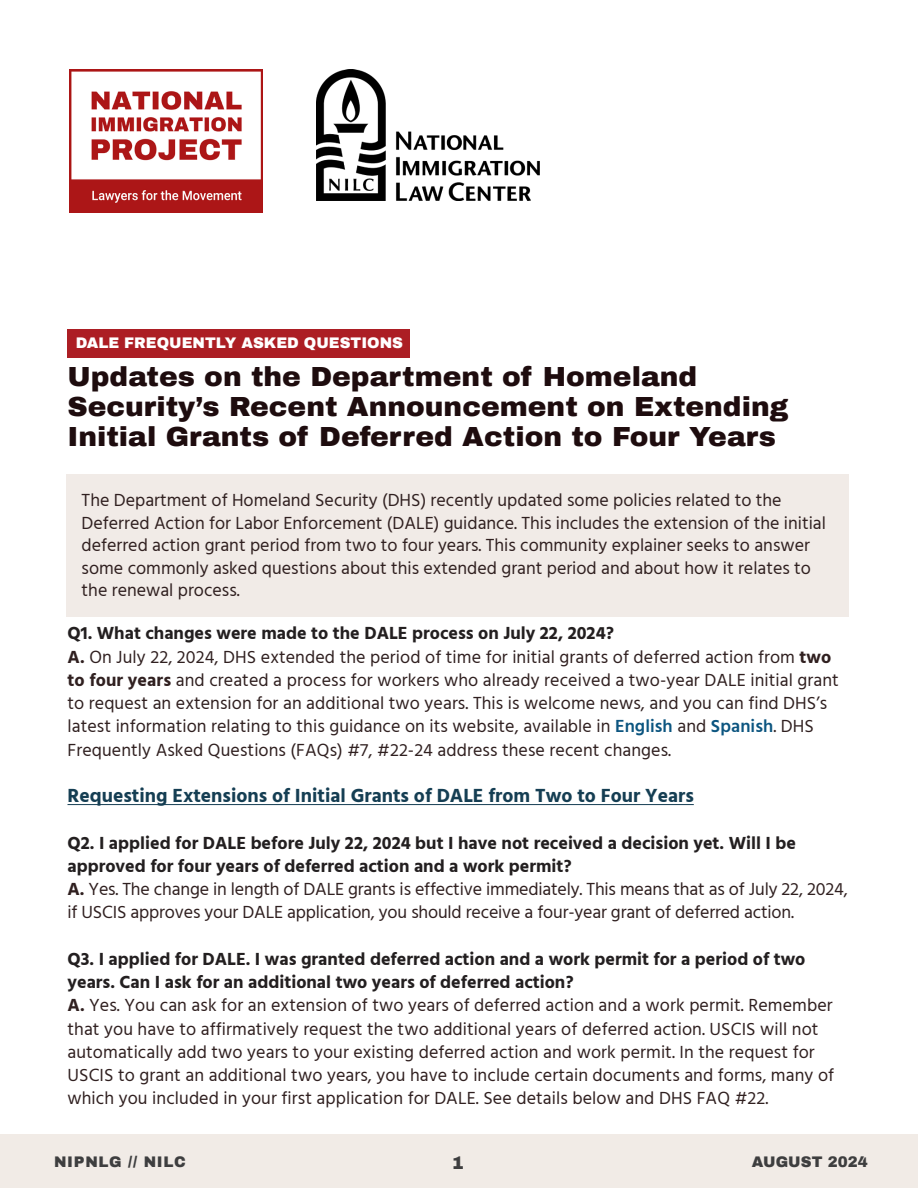
<style>
.page{position:relative;width:918px;height:1188px;background:#fff}
.page>*{position:absolute;margin:0;border:0;box-sizing:border-box;transform-origin:0 0}
.t1{font:900 27px/30px "Archivo";color:#1e0c0e;scale:1.04 1}
.Paragraph_Style_1{font:700 19.5px "Hind";color:#153e53}
.Paragraph{font:18px/23.2px "Hind";letter-spacing:.005em;color:#302020}
.Q{font:700 18px/23.2px "Hind";color:#231f20}
.t2{font:900 18px "Archivo";color:#3e3e3f}
.Q-2{font:900 15px "Archivo";color:#fff}
.t3{font:900 15px "Archivo";letter-spacing:.05em;color:#3e3e3f}
.t4{font:900 15px "Archivo";letter-spacing:.02em;color:#3e3e3f}
.s1{font-weight:700}
.s2{font-weight:600;color:#0c5580}
</style>
<div class="page">
<div style="left:0;top:1135px;width:918px;height:53px;background:#f1ebe6"></div>
<div style="left:68px;top:329px;width:342px;height:28px;background:#ac1e24"></div>
<img style="left:316px;top:70px;width:223px;height:130px">
<img style="left:69px;top:70px;width:193px;height:142px">
<div style="left:66px;top:474px;width:783px;height:142px;background:#f1ebe7"></div>
<hr style="left:68px;top:804px;width:626px;height:1px;background:#153e53">
<p class="Q-2" style="left:76px;top:334px;width:329px">DALE FREQUENTLY ASKED QUESTIONS</p>
<h1 class="t1" style="left:68px;top:362px;width:695px">Updates on the Department of Homeland<br>Security’s Recent Announcement on Extending<br>Initial Grants of Deferred Action to Four Years</h1>
<p class="Paragraph" style="left:82px;top:490px;width:746px;line-height:22.5px">The Department of Homeland Security (DHS) recently updated some policies related to the Deferred Action for Labor Enforcement (DALE) guidance. This includes the extension of the initial deferred action grant period from two to four years. This community explainer seeks to answer some commonly asked questions about this extended grant period and about how it relates to the renewal process.</p>
<p class="Q" style="left:68px;top:622px;width:548px">Q1. What changes were made to the DALE process on July 22, 2024?</p>
<p class="Paragraph" style="left:68px;top:646px;width:773px"><span class="s1">A.</span> On July 22, 2024, DHS extended the period of time for initial grants of deferred action from <span class="s1">two to four years</span> and created a process for workers who already received a two-year DALE initial grant to request an extension for an additional two years. This is welcome news, and you can find DHS’s latest information relating to this guidance on its website, available in <span class="s2">English</span> and <span class="s2">Spanish</span>. DHS Frequently Asked Questions (FAQs) #7, #22-24 address these recent changes.</p>
<p class="Paragraph_Style_1" style="left:68px;top:784px;width:628px">Requesting Extensions of Initial Grants of DALE from Two to Four Years</p>
<p class="Q" style="left:68px;top:831px;width:730px">Q2. I applied for DALE before July 22, 2024 but I have not received a decision yet. Will I be approved for four years of deferred action and a work permit?</p>
<p class="Paragraph" style="left:68px;top:878px;width:782px"><span class="s1">A.</span> Yes. The change in length of DALE grants is effective immediately. This means that as of July 22, 2024, if USCIS approves your DALE application, you should receive a four-year grant of deferred action.</p>
<p class="Q" style="left:68px;top:947px;width:739px">Q3. I applied for DALE. I was granted deferred action and a work permit for a period of two years. Can I ask for an additional two years of deferred action?</p>
<p class="Paragraph" style="left:68px;top:995px;width:768px"><span class="s1">A.</span> Yes. You can ask for an extension of two years of deferred action and a work permit. Remember that you have to affirmatively request the two additional years of deferred action. USCIS will not automatically add two years to your existing deferred action and work permit. In the request for USCIS to grant an additional two years, you have to include certain documents and forms, many of which you included in your first application for DALE. See details below and DHS FAQ #22.</p>
<p class="t3" style="left:54px;top:1153px;width:133px">NIPNLG // NILC</p>
<p class="t2" style="left:452px;top:1152px;width:14px">1</p>
<p class="t4" style="left:752px;top:1153px;width:118px">AUGUST 2024</p>
</div>
